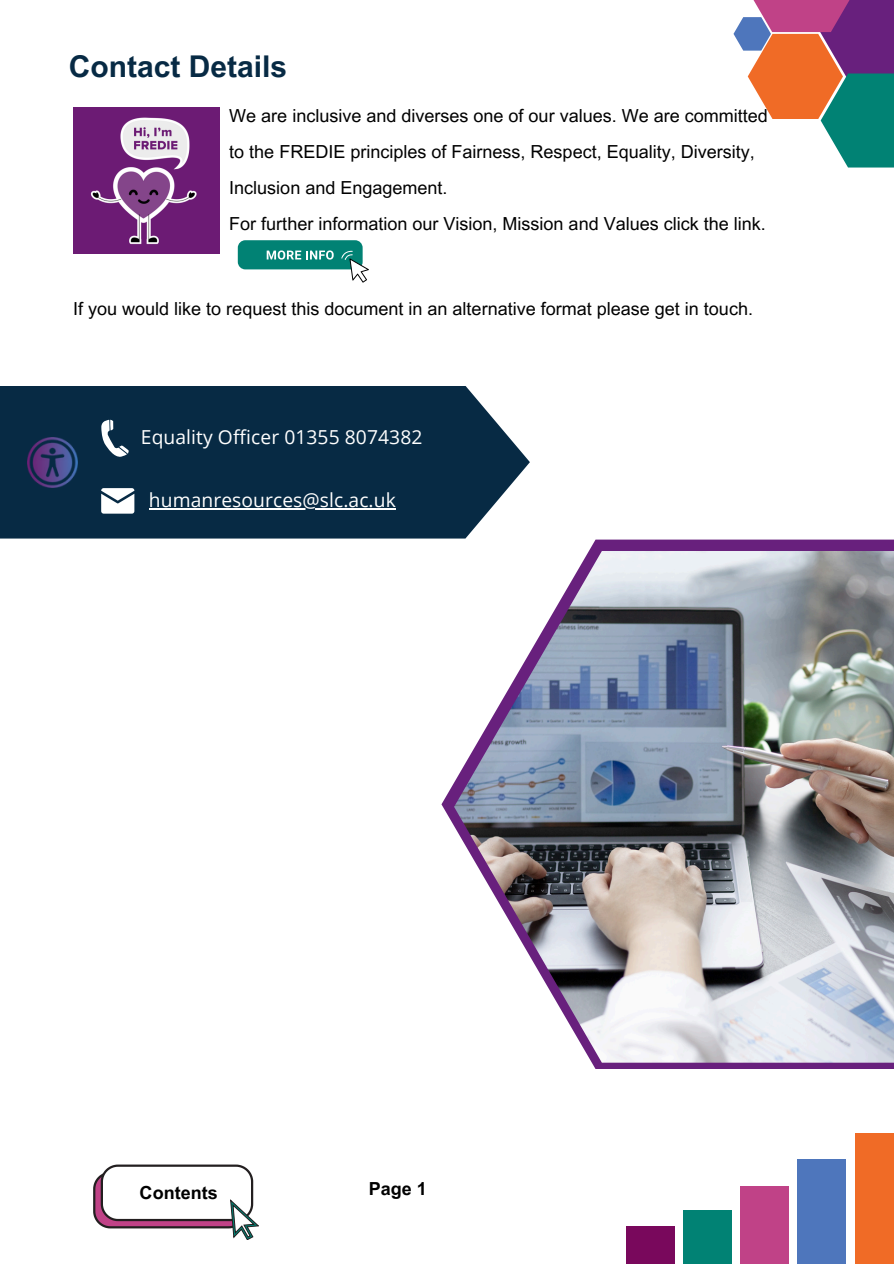
<style>
.page{position:relative;width:894px;height:1264px;background:#fff}
.page>*{position:absolute;margin:0;border:0;box-sizing:border-box;transform-origin:0 0}
.t1{font:700 30px "Arial MT Pro";color:#072a44}
.t2{font:19.2px "Open Sans";letter-spacing:.005em;color:#fff}
.t3{font:18px/36px "Arial MT Pro";color:#000}
.t4{font:700 18px "Arial MT Pro";color:#000}
</style>
<div class="page">
<div style="left:801px;top:0;width:92px;height:113px;background:#68207d"></div>
<svg style="left:733px;top:17px;width:160px;height:150px"></svg>
<svg style="left:744px;top:0;width:114px;height:32px;fill:#c04287"></svg>
<svg style="left:91px;top:253px;width:34px;height:1px"></svg>
<div style="left:683px;top:1210px;width:48px;height:53px;background:#018274"></div>
<div style="left:626px;top:1226px;width:48px;height:37px;background:#79085c"></div>
<div style="left:740px;top:1186px;width:48px;height:77px;background:#c04287"></div>
<div style="left:797px;top:1159px;width:48px;height:104px;background:#4e76bc"></div>
<div style="left:854px;top:1132px;width:39px;height:131px;background:#f06b26"></div>
<svg style="left:441px;top:539px;width:452px;height:530px"></svg>
<img style="left:454px;top:551px;width:439px;height:511px">
<div style="left:0;top:386px;width:529px;height:152px;background:#072a44"></div>
<svg style="left:101px;top:419px;width:28px;height:38px"></svg>
<svg style="left:86px;top:488px;width:48px;height:40px"></svg>
<img style="left:28px;top:437px;width:49px;height:50px">
<img style="left:73px;top:107px;width:146px;height:146px">
<hr style="left:149px;top:508px;width:247px;height:1px;background:#fff">
<div style="left:238px;top:240px;width:124px;height:29px;background:#018274;border-radius:8px"></div>
<svg style="left:266px;top:250px;width:67px;height:9px"></svg>
<svg style="left:341px;top:250px;width:27px;height:33px"></svg>
<svg style="left:93px;top:1164px;width:165px;height:75px"></svg>
<p class="t1" style="left:69px;top:55px;width:220px">Contact Details</p>
<p class="t3" style="left:229px;top:99px;width:540px">We are inclusive and diverses one of our values. We are committed to the FREDIE principles of Fairness, Respect, Equality, Diversity,<br>Inclusion and Engagement.</p>
<p class="t3" style="left:229px;top:207px;width:538px">For further information our Vision, Mission and Values click the link.</p>
<p class="t3" style="left:73px;top:293px;width:681px">If you would like to request this document in an alternative format please get in touch.</p>
<p class="t2" style="left:141px;top:423px;width:283px">Equality Officer 01355 8074382</p>
<p class="t2" style="left:149px;top:486px;width:248px">humanresources@slc.ac.uk</p>
<p class="t4" style="left:140px;top:1185px;width:79px">Contents</p>
<p class="t4" style="left:369px;top:1181px;width:60px">Page 1</p>
</div>
